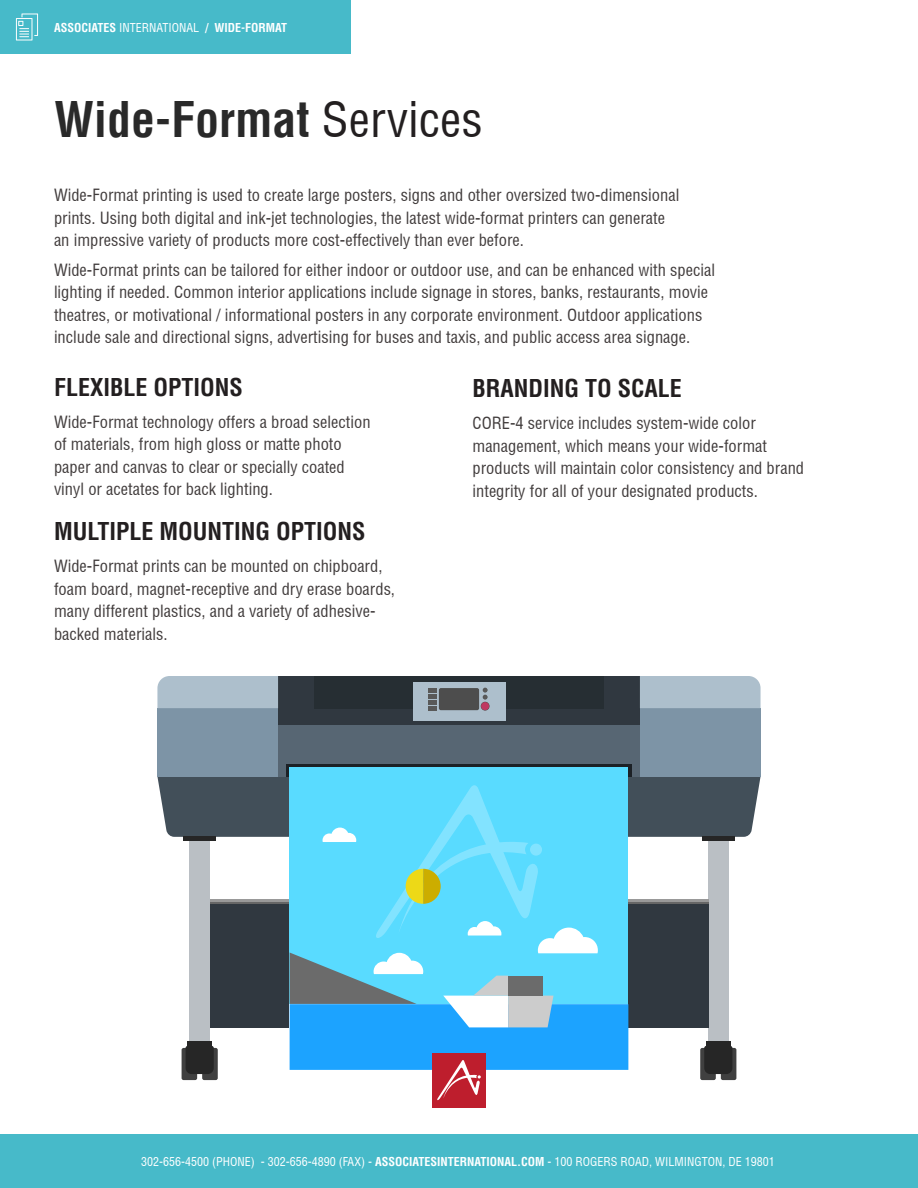
<style>
.page{position:relative;width:918px;height:1188px;background:#fff}
.page>*{position:absolute;margin:0;border:0;box-sizing:border-box;transform-origin:0 0}
.t1{font:700 condensed 48px "Helvetica";color:#292929}
.t2{font:700 condensed 24px "Helvetica";color:#231f20}
.t3{font:condensed 16.5px/22.5px "Helvetica";color:#413c3c}
.t4{font:condensed 12px "Helvetica";color:#fff}
.t5{font:700 condensed 12px "Helvetica";color:#fff}
.s1{font-weight:400}
.s2{font-weight:400;color:#231f20}
.s3{font-weight:700}
</style>
<div class="page">
<div style="left:708px;top:837px;width:20px;height:209px;background:#babfc4"></div>
<div style="left:278px;top:724px;width:362px;height:53px;background:#576673"></div>
<svg style="left:286px;top:764px;width:346px;height:13px"></svg>
<div style="left:278px;top:676px;width:362px;height:48px;background:#303840"></div>
<div style="left:314px;top:676px;width:290px;height:32px;background:#262e33"></div>
<div style="left:413px;top:682px;width:92px;height:38px;background:#adbfcc"></div>
<div style="left:157px;top:708px;width:121px;height:69px;background:#7d94a6"></div>
<div style="left:157px;top:676px;width:121px;height:32px;background:#adbfcc"></div>
<div style="left:640px;top:708px;width:121px;height:69px;background:#7d94a6"></div>
<div style="left:640px;top:676px;width:121px;height:32px;background:#adbfcc"></div>
<div style="left:190px;top:837px;width:20px;height:209px;background:#babfc4"></div>
<hr style="left:188px;top:1042px;width:24px;height:4px;background:#262626">
<div style="left:182px;top:1048px;width:15px;height:32px;background:#404040;border-radius:2px"></div>
<div style="left:202px;top:1048px;width:16px;height:32px;background:#404040;border-radius:2px"></div>
<svg style="left:186px;top:1046px;width:28px;height:28px"></svg>
<hr style="left:706px;top:1042px;width:24px;height:4px;background:#262626">
<div style="left:700px;top:1048px;width:16px;height:32px;background:#404040;border-radius:2px"></div>
<div style="left:721px;top:1048px;width:15px;height:32px;background:#404040;border-radius:2px"></div>
<svg style="left:704px;top:1046px;width:28px;height:28px"></svg>
<div style="left:428px;top:706px;width:9px;height:5px;background:#595959"></div>
<svg style="left:428px;top:688px;width:9px;height:17px"></svg>
<div style="left:439px;top:688px;width:40px;height:22px;background:#4d4d4d;border-radius:2px"></div>
<svg style="left:481px;top:702px;width:9px;height:9px"></svg>
<div style="left:481px;top:702px;width:8px;height:8px;background:#bf3861;border-radius:50%"></div>
<svg style="left:483px;top:688px;width:5px;height:12px"></svg>
<div style="left:290px;top:768px;width:338px;height:236px;background:#59dbff"></div>
<div style="left:290px;top:1004px;width:338px;height:66px;background:#1ca3ff"></div>
<svg style="left:157px;top:777px;width:604px;height:250px"></svg>
<div style="left:0;top:0;width:351px;height:54px;background:#47bac9"></div>
<div style="left:0;top:1134px;width:918px;height:54px;background:#47bac9"></div>
<div style="left:432px;top:1053px;width:54px;height:54px;background:#be1e2d"></div>
<svg style="left:437px;top:1060px;width:44px;height:40px"></svg>
<svg style="left:15px;top:13px;width:23px;height:27px"></svg>
<p class="t5" style="left:54px;top:20px;width:235px">ASSOCIATES <span class="s1">INTERNATIONAL</span> / WIDE-FORMAT</p>
<h1 class="t1" style="left:54px;top:90px;width:430px">Wide-Format <span class="s2">Services</span></h1>
<p class="t3" style="left:54px;top:184px;width:627px">Wide-Format printing is used to create large posters, signs and other oversized two-dimensional prints. Using both digital and ink-jet technologies, the latest wide-format printers can generate an impressive variety of products more cost-effectively than ever before.</p>
<p class="t3" style="left:54px;top:258px;width:663px">Wide-Format prints can be tailored for either indoor or outdoor use, and can be enhanced with special lighting if needed. Common interior applications include signage in stores, banks, restaurants, movie theatres, or motivational / informational posters in any corporate environment. Outdoor applications include sale and directional signs, advertising for buses and taxis, and public access area signage.</p>
<h2 class="t2" style="left:54px;top:372px;width:190px">FLEXIBLE OPTIONS</h2>
<p class="t3" style="left:54px;top:411px;width:318px">Wide-Format technology offers a broad selection of materials, from high gloss or matte photo paper and canvas to clear or specially coated vinyl or acetates for back lighting.</p>
<h2 class="t2" style="left:54px;top:516px;width:313px">MULTIPLE MOUNTING OPTIONS</h2>
<p class="t3" style="left:54px;top:555px;width:343px">Wide-Format prints can be mounted on chipboard, foam board, magnet-receptive and dry erase boards, many different plastics, and a variety of adhesive&shy;backed materials.</p>
<h2 class="t2" style="left:472px;top:373px;width:211px">BRANDING TO SCALE</h2>
<p class="t3" style="left:472px;top:412px;width:333px">CORE-4 service includes system-wide color management, which means your wide-format products will maintain color consistency and brand integrity for all of your designated products.</p>
<p class="t4" style="left:141px;top:1154px;width:635px">302-656-4500 (PHONE) - 302-656-4890 (FAX) - <span class="s3">ASSOCIATESINTERNATIONAL.COM</span> - 100 ROGERS ROAD, WILMINGTON, DE 19801</p>
</div>
